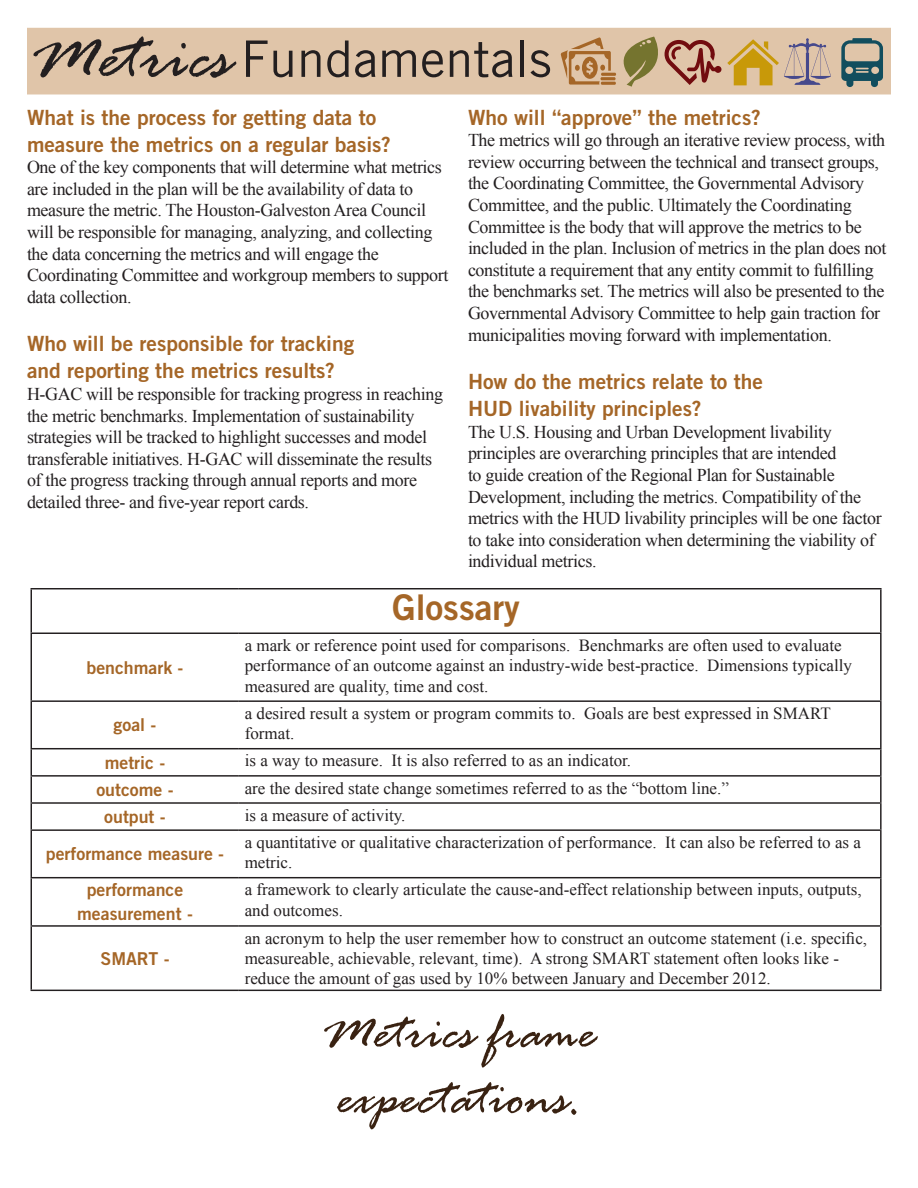
<style>
.page{position:relative;width:918px;height:1188px;background:#fff}
.page>*{position:absolute;margin:0;border:0;box-sizing:border-box;transform-origin:0 0}
.t1{font:italic 71.85px "Rage";color:#231f20}
.t2{font:italic 54.6px/65.6px "Rage";color:#392212}
.t3{font:50.4px "Trade Gothic LT Std";color:#231f20}
.t4{font:35.4px "Trade Gothic LT Std Bd 2";color:#a56627}
.QA_Headers{font:21px/27px "Trade Gothic LT Std Bd 2";color:#a56627}
.t5{font:18px/21.6px "Times New Roman";letter-spacing:-.02em;color:#231f20}
.QA_Headers-2{font:17.7px/23.7px "Trade Gothic LT Std Bd 2";color:#a56627;text-align:center}
.t6{font:16.95px/20.4px "Times New Roman";color:#231f20}
</style>
<div class="page">
<hr style="left:31px;top:588px;width:208px;height:1px;background:#231f20">
<hr style="left:31px;top:589px;width:1px;height:44px;background:#231f20">
<hr style="left:239px;top:588px;width:643px;height:1px;background:#231f20">
<hr style="left:880px;top:589px;width:2px;height:44px;background:#231f20">
<hr style="left:31px;top:633px;width:208px;height:1px;background:#231f20">
<hr style="left:31px;top:634px;width:1px;height:66px;background:#231f20">
<hr style="left:239px;top:633px;width:643px;height:1px;background:#231f20">
<hr style="left:880px;top:634px;width:2px;height:66px;background:#231f20">
<hr style="left:31px;top:700px;width:208px;height:2px;background:#231f20">
<hr style="left:31px;top:702px;width:1px;height:46px;background:#231f20">
<hr style="left:239px;top:700px;width:643px;height:2px;background:#231f20">
<hr style="left:880px;top:702px;width:2px;height:46px;background:#231f20">
<hr style="left:31px;top:748px;width:208px;height:1px;background:#231f20">
<hr style="left:239px;top:748px;width:643px;height:1px;background:#231f20">
<hr style="left:880px;top:749px;width:2px;height:26px;background:#231f20">
<hr style="left:31px;top:775px;width:208px;height:2px;background:#231f20">
<hr style="left:239px;top:775px;width:643px;height:2px;background:#231f20">
<hr style="left:880px;top:777px;width:2px;height:25px;background:#231f20">
<hr style="left:31px;top:802px;width:208px;height:2px;background:#231f20">
<svg style="left:31px;top:749px;width:1px;height:80px"></svg>
<hr style="left:239px;top:802px;width:643px;height:2px;background:#231f20">
<hr style="left:880px;top:804px;width:2px;height:25px;background:#231f20">
<hr style="left:31px;top:829px;width:208px;height:2px;background:#231f20">
<hr style="left:31px;top:831px;width:1px;height:46px;background:#231f20">
<hr style="left:239px;top:829px;width:643px;height:2px;background:#231f20">
<hr style="left:880px;top:831px;width:2px;height:46px;background:#231f20">
<hr style="left:31px;top:877px;width:208px;height:1px;background:#231f20">
<hr style="left:31px;top:878px;width:1px;height:47px;background:#231f20">
<hr style="left:239px;top:877px;width:643px;height:1px;background:#231f20">
<hr style="left:880px;top:878px;width:2px;height:47px;background:#231f20">
<hr style="left:31px;top:925px;width:208px;height:2px;background:#231f20">
<hr style="left:31px;top:927px;width:1px;height:63px;background:#231f20">
<hr style="left:239px;top:925px;width:643px;height:2px;background:#231f20">
<hr style="left:880px;top:927px;width:2px;height:63px;background:#231f20">
<hr style="left:31px;top:990px;width:208px;height:1px;background:#231f20">
<hr style="left:239px;top:990px;width:643px;height:1px;background:#231f20">
<div style="left:27px;top:28px;width:864px;height:66px;background:#e0c5a9"></div>
<svg style="left:841px;top:38px;width:42px;height:49px"></svg>
<svg style="left:561px;top:37px;width:160px;height:50px"></svg>
<svg style="left:727px;top:38px;width:104px;height:47px"></svg>
<p class="t1" style="left:32px;top:18px;width:202px">Metrics</p>
<p class="t3" style="left:241px;top:28px;width:312px">Fundamentals</p>
<p class="QA_Headers" style="left:27px;top:103px;width:365px">What is the process for getting data to measure the metrics on a regular basis?</p>
<p class="t5" style="left:27px;top:156px;width:423px">One of the key components that will determine what metrics are included in the plan will be the availability of data to measure the metric. The Houston-Galveston Area Council will be responsible for managing, analyzing, and collecting the data concerning the metrics and will engage the Coordinating Committee and workgroup members to support data collection.</p>
<p class="QA_Headers" style="left:27px;top:330px;width:329px">Who will be responsible for tracking and reporting the metrics results?</p>
<p class="t5" style="left:27px;top:383px;width:418px">H-GAC will be responsible for tracking progress in reaching the metric benchmarks. Implementation of sustainability strategies will be tracked to highlight successes and model transferable initiatives. H-GAC will disseminate the results of the progress tracking through annual reports and more detailed three- and five-year report cards.</p>
<p class="QA_Headers" style="left:468px;top:103px;width:294px">Who will “approve” the metrics?</p>
<p class="t5" style="left:468px;top:129px;width:420px">The metrics will go through an iterative review process, with review occurring between the technical and transect groups, the Coordinating Committee, the Governmental Advisory Committee, and the public. Ultimately the Coordinating Committee is the body that will approve the metrics to be included in the plan. Inclusion of metrics in the plan does not constitute a requirement that any entity commit to fulfilling the benchmarks set. The metrics will also be presented to the Governmental Advisory Committee to help gain traction for municipalities moving forward with implementation.</p>
<p class="QA_Headers" style="left:468px;top:368px;width:297px">How do the metrics relate to the<br>HUD livability principles?</p>
<p class="t5" style="left:468px;top:421px;width:415px">The U.S. Housing and Urban Development livability principles are overarching principles that are intended<br>to guide creation of the Regional Plan for Sustainable Development, including the metrics. Compatibility of the metrics with the HUD livability principles will be one factor to take into consideration when determining the viability of individual metrics.</p>
<p class="QA_Headers-2" style="left:87px;top:655px;width:99px">benchmark -</p>
<p class="t4" style="left:392px;top:586px;width:130px">Glossary</p>
<p class="t6" style="left:245px;top:635px;width:609px">a mark or reference point used for comparisons. Benchmarks are often used to evaluate performance of an outcome against an industry-wide best-practice. Dimensions typically measured are quality, time and cost.</p>
<p class="QA_Headers-2" style="left:114px;top:713px;width:44px">goal -</p>
<p class="t6" style="left:245px;top:703px;width:588px">a desired result a system or program commits to. Goals are best expressed in SMART format.</p>
<p class="QA_Headers-2" style="left:105px;top:750px;width:62px">metric -</p>
<p class="t6" style="left:245px;top:750px;width:388px">is a way to measure. It is also referred to as an indicator.</p>
<p class="QA_Headers-2" style="left:96px;top:777px;width:79px">outcome -</p>
<p class="t6" style="left:245px;top:777px;width:486px">are the desired state change sometimes referred to as the “bottom line.”</p>
<p class="QA_Headers-2" style="left:104px;top:805px;width:63px">output -</p>
<p class="t6" style="left:245px;top:805px;width:162px">is a measure of activity.</p>
<p class="QA_Headers-2" style="left:46px;top:842px;width:180px">performance measure -</p>
<p class="t6" style="left:245px;top:832px;width:618px">a quantitative or qualitative characterization of performance. It can also be referred to as a metric.</p>
<p class="QA_Headers-2" style="left:77px;top:878px;width:117px">performance measurement -</p>
<p class="t6" style="left:245px;top:879px;width:618px">a framework to clearly articulate the cause-and-effect relationship between inputs, outputs, and outcomes.</p>
<p class="QA_Headers-2" style="left:101px;top:946px;width:71px">SMART -</p>
<p class="t6" style="left:245px;top:928px;width:624px">an acronym to help the user remember how to construct an outcome statement (i.e. specific, measureable, achievable, relevant, time). A strong SMART statement often looks like - reduce the amount of gas used by 10% between January and December 2012.</p>
<p class="t2" style="left:323px;top:1004px;width:274px">Metrics frame expectations.</p>
</div>
